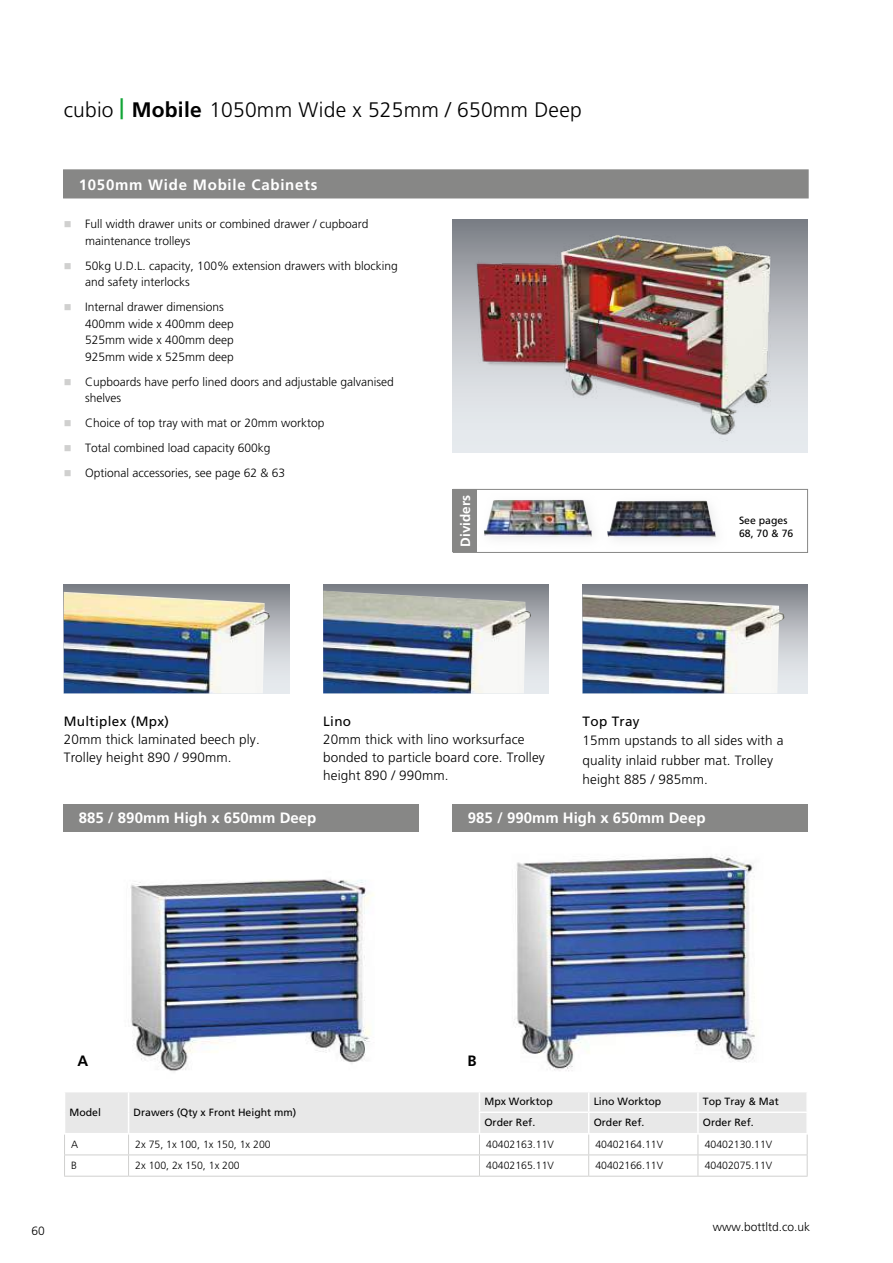
<style>
.page{position:relative;width:893px;height:1263px;background:#fff}
.page>*{position:absolute;margin:0;border:0;box-sizing:border-box;transform-origin:0 0}
.t1{font:300 21px "Frutiger LT Pro";letter-spacing:.01em;color:#000}
.t2{font:700 15px "Frutiger LT Pro";color:#fff}
.t3{font:700 15px "Frutiger LT Pro";letter-spacing:.05em;color:#fff}
.t4{font:700 15px "Frutiger LT Pro";color:#000}
.t5{font:300 13.5px/18px "Frutiger LT Pro";letter-spacing:.01em;color:#000}
.t6{font:13.5px "Frutiger LT Pro";letter-spacing:.025em;color:#000}
.t7{font:700 13.5px "Frutiger LT Pro";color:#fff}
.t8{font:300 12px/16.5px "Frutiger LT Pro";color:#000}
.t9{font:300 10.5px "Frutiger LT Pro";color:#000}
.t10{font:10.5px/12.6px "Frutiger LT Pro";color:#000}
.s1{font-weight:700;color:#12a537}
.s2{font-weight:700}
</style>
<div class="page">
<div style="left:63px;top:169px;width:746px;height:29px;background:#b0b0af"></div>
<div style="left:64px;top:170px;width:744px;height:28px;background:#878786"></div>
<img style="left:453px;top:219px;width:355px;height:234px">
<svg style="left:64px;top:584px;width:225px;height:109px;background:#a1a4aa"></svg>
<img style="left:64px;top:592px;width:206px;height:101px">
<svg style="left:323px;top:584px;width:226px;height:109px;background:#a2a5ab"></svg>
<img style="left:323px;top:591px;width:208px;height:102px">
<svg style="left:583px;top:584px;width:225px;height:109px;background:#a1a5ab"></svg>
<img style="left:583px;top:594px;width:202px;height:99px">
<div style="left:453px;top:489px;width:355px;height:64px;border:1px solid #878786"></div>
<img style="left:484px;top:500px;width:108px;height:37px">
<div style="left:453px;top:489px;width:24px;height:63px;background:#878786"></div>
<img style="left:607px;top:501px;width:108px;height:36px">
<img style="left:130px;top:879px;width:244px;height:193px">
<img style="left:514px;top:855px;width:241px;height:216px">
<hr style="left:64px;top:1176px;width:65px;height:1px;background:#d0d0cf">
<hr style="left:129px;top:1176px;width:350px;height:1px;background:#d0d0cf">
<hr style="left:479px;top:1176px;width:110px;height:1px;background:#d0d0cf">
<hr style="left:589px;top:1176px;width:109px;height:1px;background:#d0d0cf">
<hr style="left:698px;top:1176px;width:109px;height:1px;background:#d0d0cf">
<svg style="left:64px;top:1092px;width:744px;height:84px"></svg>
<hr style="left:698px;top:1111px;width:110px;height:2px;background:#fff">
<hr style="left:697px;top:1113px;width:2px;height:20px;background:#fff">
<hr style="left:806px;top:1113px;width:2px;height:20px;background:#fff">
<hr style="left:479px;top:1133px;width:110px;height:1px;background:#fff">
<hr style="left:589px;top:1133px;width:109px;height:1px;background:#fff">
<hr style="left:698px;top:1133px;width:110px;height:1px;background:#fff">
<div style="left:64px;top:804px;width:355px;height:27px;background:#878786"></div>
<div style="left:453px;top:804px;width:355px;height:27px;background:#878786"></div>
<h1 class="t1" style="left:64px;top:97px;width:519px">cubio <span class="s1">|</span> <span class="s2">Mobile</span> 1050mm Wide x 525mm / 650mm Deep</h1>
<p class="t3" style="left:79px;top:175px;width:240px">1050mm Wide Mobile Cabinets</p>
<p class="t8" style="left:85px;top:216px;width:285px">Full width drawer units or combined drawer / cupboard maintenance trolleys</p>
<p class="t8" style="left:85px;top:257px;width:314px">50kg U.D.L. capacity, 100% extension drawers with blocking and safety interlocks</p>
<p class="t8" style="left:85px;top:299px;width:150px">Internal drawer dimensions<br>400mm wide x 400mm deep<br>525mm wide x 400mm deep<br>925mm wide x 525mm deep</p>
<p class="t8" style="left:85px;top:373px;width:310px">Cupboards have perfo lined doors and adjustable galvanised shelves</p>
<p class="t8" style="left:85px;top:410px;width:241px;line-height:25px">Choice of top tray with mat or 20mm worktop<br>Total combined load capacity 600kg<br>Optional accessories, see page 62 &amp; 63</p>
<p class="t7" style="left:457px;top:547px;width:53px;rotate:-90deg">Dividers</p>
<p class="t10" style="left:739px;top:514px;width:56px">See pages<br>68, 70 &amp; 76</p>
<p class="t6" style="left:64px;top:713px;width:107px">Multiplex (Mpx)</p>
<p class="t5" style="left:64px;top:730px;width:198px">20mm thick laminated beech ply.<br>Trolley height 890 / 990mm.</p>
<p class="t6" style="left:323px;top:713px;width:30px">Lino</p>
<p class="t5" style="left:323px;top:730px;width:223px">20mm thick with lino worksurface bonded to particle board core. Trolley height 890 / 990mm.</p>
<p class="t6" style="left:583px;top:713px;width:59px">Top Tray</p>
<p class="t5" style="left:583px;top:731px;width:202px;line-height:19.5px">15mm upstands to all sides with a quality inlaid rubber mat. Trolley height 885 / 985mm.</p>
<p class="t2" style="left:79px;top:809px;width:239px">885 / 890mm High x 650mm Deep</p>
<p class="t2" style="left:468px;top:809px;width:239px">985 / 990mm High x 650mm Deep</p>
<p class="t4" style="left:78px;top:1052px;width:12px">A</p>
<p class="t4" style="left:467px;top:1052px;width:11px">B</p>
<p class="t10" style="left:70px;top:1106px;width:33px">Model</p>
<p class="t10" style="left:134px;top:1106px;width:164px">Drawers (Qty x Front Height mm)</p>
<p class="t10" style="left:484px;top:1095px;width:70px">Mpx Worktop</p>
<p class="t10" style="left:594px;top:1095px;width:69px">Lino Worktop</p>
<p class="t10" style="left:703px;top:1095px;width:77px">Top Tray &amp; Mat</p>
<p class="t10" style="left:484px;top:1116px;width:52px">Order Ref.</p>
<p class="t10" style="left:594px;top:1116px;width:52px">Order Ref.</p>
<p class="t10" style="left:703px;top:1116px;width:52px">Order Ref.</p>
<p class="t9" style="left:71px;top:1138px;width:9px">A</p>
<p class="t9" style="left:135px;top:1138px;width:137px">2x 75, 1x 100, 1x 150, 1x 200</p>
<p class="t9" style="left:486px;top:1138px;width:69px">40402163.11V</p>
<p class="t9" style="left:595px;top:1138px;width:69px">40402164.11V</p>
<p class="t9" style="left:705px;top:1138px;width:69px">40402130.11V</p>
<p class="t9" style="left:71px;top:1159px;width:7px">B</p>
<p class="t9" style="left:135px;top:1159px;width:106px">2x 100, 2x 150, 1x 200</p>
<p class="t9" style="left:486px;top:1159px;width:69px">40402165.11V</p>
<p class="t9" style="left:595px;top:1159px;width:69px">40402166.11V</p>
<p class="t9" style="left:705px;top:1159px;width:69px">40402075.11V</p>
<p class="t8" style="left:32px;top:1222px;width:15px">60</p>
<p class="t8" style="left:713px;top:1218px;width:99px">www.bottltd.co.uk</p>
</div>
